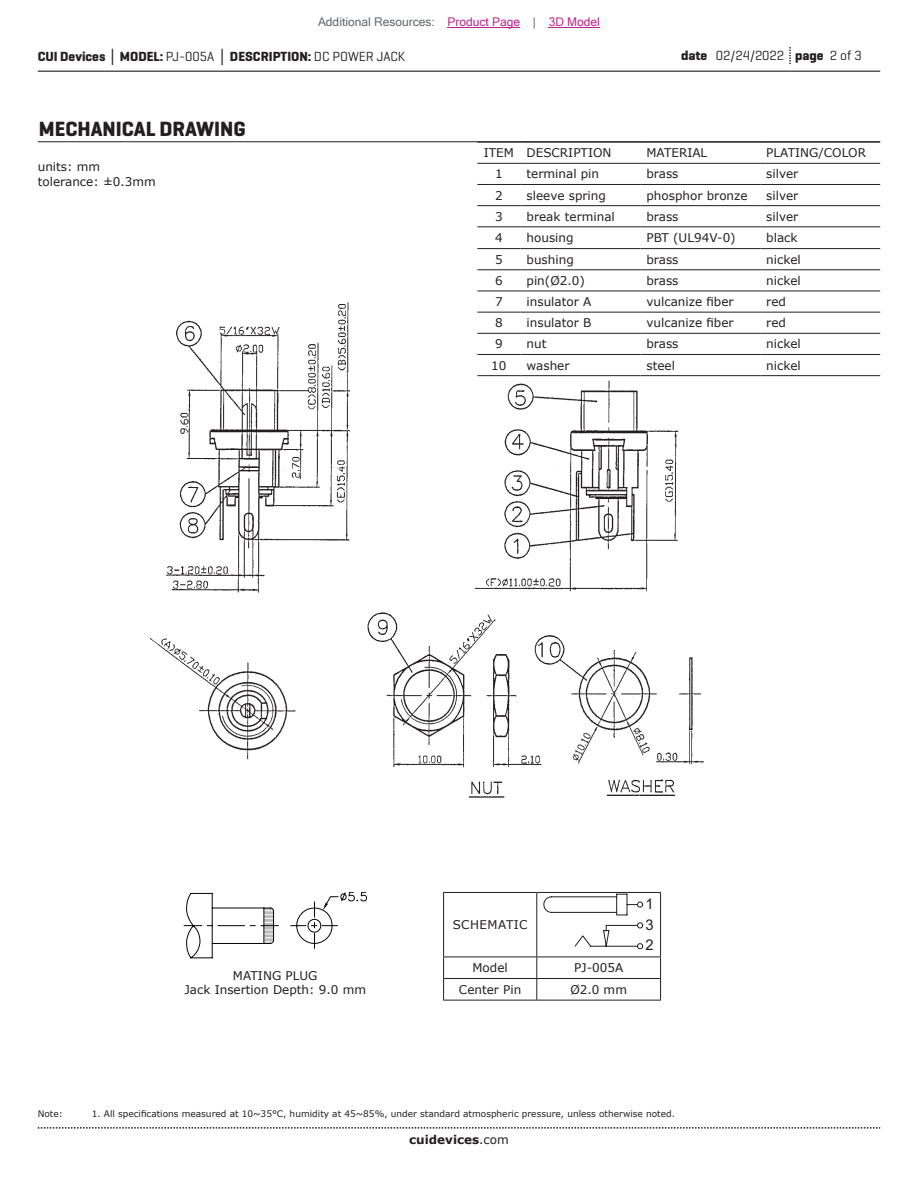
<style>
.page{position:relative;width:918px;height:1188px;background:#fff}
.page>*{position:absolute;margin:0;border:0;box-sizing:border-box;transform-origin:0 0}
.t1{font:700 21px "Geogrotesque";color:#231f20}
.t2{font:14.85px/20.9px "Arial";color:#231f20}
.t3{font:700 13.5px "Geogrotesque";color:#231f20}
.t4{font:13.5px "Geogrotesque";color:#231f20}
.t5{font:12px/14.4px "Verdana";color:#231f20}
.t6{font:12px "Microsoft Sans Serif";color:#63676b}
.t7{font:700 12px "Verdana";color:#231f20}
.t8{font:12px "Verdana";letter-spacing:.035em;color:#231f20}
.t9{font:9px "Verdana";color:#231f20}
.s1{color:#bd238f}
.s2{font-family:"Verdana"}
.s3{font-weight:400}
.s4{font-weight:700}
</style>
<div class="page">
<hr style="left:38px;top:71px;width:842px;height:1px;background:#231f20">
<svg style="left:789px;top:47px;width:2px;height:17px"></svg>
<svg style="left:38px;top:1127px;width:842px;height:2px"></svg>
<hr style="left:38px;top:141px;width:842px;height:1px;background:#231f20">
<img style="left:150px;top:302px;width:569px;height:496px">
<hr style="left:443px;top:892px;width:94px;height:1px;background:#231f20">
<hr style="left:443px;top:893px;width:1px;height:64px;background:#231f20">
<hr style="left:537px;top:892px;width:124px;height:1px;background:#231f20">
<svg style="left:443px;top:958px;width:1px;height:42px"></svg>
<hr style="left:443px;top:957px;width:94px;height:1px;background:#231f20">
<hr style="left:537px;top:957px;width:124px;height:1px;background:#231f20">
<hr style="left:443px;top:978px;width:94px;height:1px;background:#231f20">
<hr style="left:537px;top:978px;width:124px;height:1px;background:#231f20">
<hr style="left:443px;top:1000px;width:94px;height:1px;background:#231f20">
<hr style="left:537px;top:1000px;width:124px;height:1px;background:#231f20">
<hr style="left:536px;top:893px;width:1px;height:64px;background:#231f20">
<hr style="left:660px;top:893px;width:1px;height:64px;background:#231f20">
<svg style="left:536px;top:957px;width:1px;height:43px"></svg>
<svg style="left:660px;top:957px;width:1px;height:43px"></svg>
<svg style="left:184px;top:892px;width:183px;height:66px"></svg>
<svg style="left:543px;top:894px;width:101px;height:56px"></svg>
<hr style="left:477px;top:142px;width:44px;height:1px;background:#231f20">
<hr style="left:521px;top:142px;width:119px;height:1px;background:#231f20">
<hr style="left:640px;top:142px;width:120px;height:1px;background:#231f20">
<hr style="left:760px;top:142px;width:120px;height:1px;background:#231f20">
<hr style="left:477px;top:163px;width:44px;height:1px;background:#231f20">
<hr style="left:521px;top:163px;width:119px;height:1px;background:#231f20">
<hr style="left:640px;top:163px;width:120px;height:1px;background:#231f20">
<hr style="left:760px;top:163px;width:120px;height:1px;background:#231f20">
<hr style="left:477px;top:184px;width:44px;height:1px;background:#231f20">
<hr style="left:521px;top:184px;width:119px;height:1px;background:#231f20">
<hr style="left:640px;top:184px;width:120px;height:1px;background:#231f20">
<hr style="left:760px;top:184px;width:120px;height:1px;background:#231f20">
<hr style="left:477px;top:205px;width:44px;height:1px;background:#231f20">
<hr style="left:521px;top:205px;width:119px;height:1px;background:#231f20">
<hr style="left:640px;top:205px;width:120px;height:1px;background:#231f20">
<hr style="left:760px;top:205px;width:120px;height:1px;background:#231f20">
<hr style="left:477px;top:226px;width:44px;height:1px;background:#231f20">
<hr style="left:521px;top:226px;width:119px;height:1px;background:#231f20">
<hr style="left:640px;top:226px;width:120px;height:1px;background:#231f20">
<hr style="left:760px;top:226px;width:120px;height:1px;background:#231f20">
<hr style="left:477px;top:248px;width:44px;height:1px;background:#231f20">
<hr style="left:521px;top:248px;width:119px;height:1px;background:#231f20">
<hr style="left:640px;top:248px;width:120px;height:1px;background:#231f20">
<hr style="left:760px;top:248px;width:120px;height:1px;background:#231f20">
<hr style="left:477px;top:269px;width:44px;height:1px;background:#231f20">
<hr style="left:521px;top:269px;width:119px;height:1px;background:#231f20">
<hr style="left:640px;top:269px;width:120px;height:1px;background:#231f20">
<hr style="left:760px;top:269px;width:120px;height:1px;background:#231f20">
<hr style="left:477px;top:291px;width:44px;height:1px;background:#231f20">
<hr style="left:521px;top:291px;width:119px;height:1px;background:#231f20">
<hr style="left:640px;top:291px;width:120px;height:1px;background:#231f20">
<hr style="left:760px;top:291px;width:120px;height:1px;background:#231f20">
<hr style="left:477px;top:312px;width:44px;height:1px;background:#231f20">
<hr style="left:521px;top:312px;width:119px;height:1px;background:#231f20">
<hr style="left:640px;top:312px;width:120px;height:1px;background:#231f20">
<hr style="left:760px;top:312px;width:120px;height:1px;background:#231f20">
<hr style="left:477px;top:333px;width:44px;height:1px;background:#231f20">
<hr style="left:521px;top:333px;width:119px;height:1px;background:#231f20">
<hr style="left:640px;top:333px;width:120px;height:1px;background:#231f20">
<hr style="left:760px;top:333px;width:120px;height:1px;background:#231f20">
<hr style="left:477px;top:354px;width:44px;height:1px;background:#231f20">
<hr style="left:521px;top:354px;width:119px;height:1px;background:#231f20">
<hr style="left:640px;top:354px;width:120px;height:1px;background:#231f20">
<hr style="left:760px;top:354px;width:120px;height:1px;background:#231f20">
<hr style="left:477px;top:375px;width:44px;height:1px;background:#231f20">
<hr style="left:521px;top:375px;width:119px;height:1px;background:#231f20">
<hr style="left:640px;top:375px;width:120px;height:1px;background:#231f20">
<hr style="left:760px;top:375px;width:120px;height:1px;background:#231f20">
<hr style="left:448px;top:27px;width:72px;height:1px;background:#bd238f">
<hr style="left:549px;top:27px;width:51px;height:1px;background:#bd238f">
<p class="t6" style="left:318px;top:15px;width:283px">Additional Resources: <span class="s1">Product Page</span> | <span class="s1">3D Model</span></p>
<p class="t3" style="left:38px;top:48px;width:369px">CUI Devices <span class="s2">│</span> MODEL: <span class="s3">PJ-005A</span> <span class="s2">│</span> DESCRIPTION: <span class="s3">DC POWER JACK</span></p>
<p class="t4" style="left:681px;top:47px;width:182px"><span class="s4">date</span> 02/24/2022 <span class="s4">page</span> 2 of 3</p>
<h1 class="t1" style="left:39px;top:116px;width:208px">MECHANICAL DRAWING</h1>
<p class="t5" style="left:38px;top:160px;width:120px">units: mm tolerance: ±0.3mm</p>
<p class="t5" style="left:484px;top:146px;width:129px">ITEM DESCRIPTION</p>
<p class="t5" style="left:646px;top:146px;width:62px">MATERIAL</p>
<p class="t5" style="left:766px;top:146px;width:101px">PLATING/COLOR</p>
<p class="t5" style="left:495px;top:167px;width:9px">1</p>
<p class="t5" style="left:527px;top:167px;width:74px">terminal pin</p>
<p class="t5" style="left:646px;top:167px;width:34px">brass</p>
<p class="t5" style="left:766px;top:167px;width:34px">silver</p>
<p class="t5" style="left:495px;top:188px;width:9px">2</p>
<p class="t5" style="left:527px;top:188px;width:81px">sleeve spring</p>
<p class="t5" style="left:646px;top:188px;width:103px">phosphor bronze</p>
<p class="t5" style="left:766px;top:188px;width:34px">silver</p>
<p class="t5" style="left:495px;top:209px;width:9px">3</p>
<p class="t5" style="left:527px;top:209px;width:90px">break terminal</p>
<p class="t5" style="left:646px;top:209px;width:34px">brass</p>
<p class="t5" style="left:766px;top:209px;width:34px">silver</p>
<p class="t5" style="left:495px;top:231px;width:9px">4</p>
<p class="t5" style="left:527px;top:231px;width:49px">housing</p>
<p class="t5" style="left:646px;top:231px;width:91px">PBT (UL94V-0)</p>
<p class="t5" style="left:766px;top:230px;width:33px">black</p>
<p class="t5" style="left:495px;top:252px;width:9px">5</p>
<p class="t5" style="left:527px;top:252px;width:49px">bushing</p>
<p class="t5" style="left:646px;top:252px;width:34px">brass</p>
<p class="t5" style="left:766px;top:252px;width:36px">nickel</p>
<p class="t5" style="left:495px;top:273px;width:9px">6</p>
<p class="t5" style="left:527px;top:273px;width:60px">pin(Ø2.0)</p>
<p class="t5" style="left:646px;top:273px;width:34px">brass</p>
<p class="t5" style="left:766px;top:273px;width:36px">nickel</p>
<p class="t5" style="left:495px;top:294px;width:9px">7</p>
<p class="t5" style="left:527px;top:294px;width:66px">insulator A</p>
<p class="t5" style="left:646px;top:294px;width:89px">vulcanize fiber</p>
<p class="t5" style="left:766px;top:294px;width:21px">red</p>
<p class="t5" style="left:495px;top:316px;width:9px">8</p>
<p class="t5" style="left:527px;top:316px;width:66px">insulator B</p>
<p class="t5" style="left:646px;top:316px;width:89px">vulcanize fiber</p>
<p class="t5" style="left:766px;top:316px;width:21px">red</p>
<p class="t5" style="left:495px;top:337px;width:9px">9</p>
<p class="t5" style="left:527px;top:337px;width:21px">nut</p>
<p class="t5" style="left:646px;top:337px;width:34px">brass</p>
<p class="t5" style="left:766px;top:337px;width:36px">nickel</p>
<p class="t5" style="left:491px;top:358px;width:17px">10</p>
<p class="t5" style="left:527px;top:358px;width:45px">washer</p>
<p class="t5" style="left:646px;top:358px;width:30px">steel</p>
<p class="t5" style="left:766px;top:358px;width:36px">nickel</p>
<p class="t5" style="left:184px;top:968px;width:183px;text-align:center">MATING PLUG<br>Jack Insertion Depth: 9.0 mm</p>
<p class="t8" style="left:453px;top:917px;width:76px">SCHEMATIC</p>
<p class="t5" style="left:473px;top:961px;width:37px">Model</p>
<p class="t5" style="left:574px;top:961px;width:51px">PJ-005A</p>
<p class="t5" style="left:459px;top:982px;width:64px">Center Pin</p>
<p class="t5" style="left:570px;top:982px;width:58px">Ø2.0 mm</p>
<p class="t2" style="left:645px;top:893px;width:10px">1</p>
<p class="t2" style="left:645px;top:914px;width:10px">3<br>2</p>
<p class="t9" style="left:38px;top:1108px;width:27px">Note:</p>
<p class="t9" style="left:92px;top:1108px;width:585px">1. All specifications measured at 10~35°C, humidity at 45~85%, under standard atmospheric pressure, unless otherwise noted.</p>
<p class="t7" style="left:409px;top:1131px;width:101px">cuidevices<span class="s3">.com</span></p>
</div>
